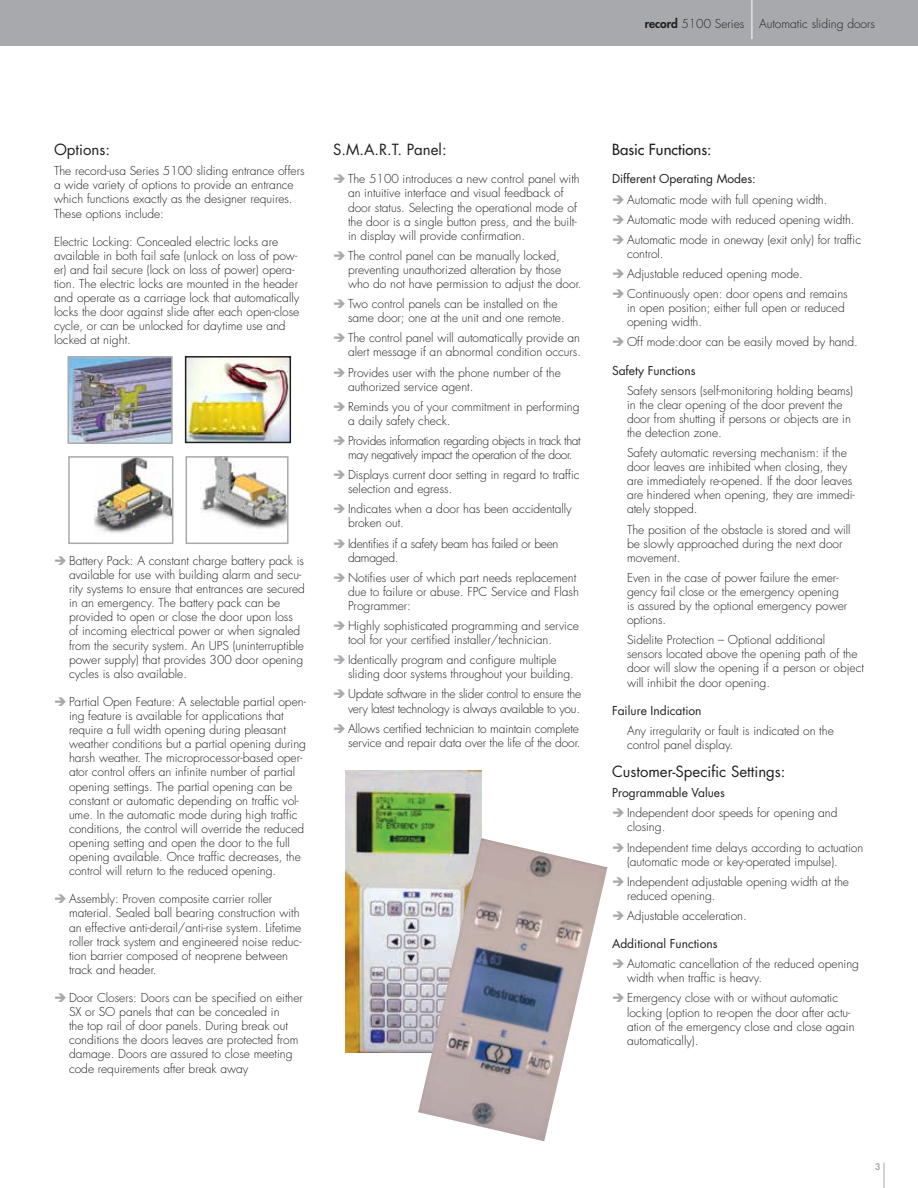
<style>
.page{position:relative;width:918px;height:1188px;background:#fff}
.page>*{position:absolute;margin:0;border:0;box-sizing:border-box;transform-origin:0 0}
.t1{font:15px "Futura";color:#231f20}
.t2{font:15px "Futura";color:#231f20}
.t3{font:300 12px/14.1px "Futura";color:#231f20}
.t4{font:300 12px/14.1px "Futura";letter-spacing:-.02em;color:#231f20}
.t5{font:12px "Futura";color:#231f20}
.t6{font:300 12px/14.1px "Futura";letter-spacing:-.03em;color:#231f20;text-align:center}
.t7{font:800 9px "Futura";color:#a7a9ac}
.s1{font-weight:800}
.s2{color:#a7a9ac}
</style>
<div class="page">
<div style="left:0;top:0;width:918px;height:45px;background:#a7a9ac"></div>
<hr style="left:752px;top:0;width:1px;height:39px;background:#fff">
<img style="left:188px;top:359px;width:100px;height:81px">
<div style="left:185px;top:356px;width:106px;height:87px;border:2px solid #231f20"></div>
<img style="left:201px;top:459px;width:85px;height:70px">
<div style="left:186px;top:456px;width:103px;height:88px;border:2px solid #a7a9ac"></div>
<img style="left:94px;top:459px;width:76px;height:75px">
<div style="left:68px;top:456px;width:105px;height:88px;border:2px solid #a7a9ac"></div>
<img style="left:71px;top:359px;width:99px;height:82px">
<div style="left:68px;top:356px;width:105px;height:88px;border:2px solid #a7a9ac"></div>
<img style="left:345px;top:770px;width:137px;height:283px">
<img style="left:418px;top:838px;width:190px;height:303px">
<svg style="left:884px;top:1163px;width:1px;height:25px"></svg>
<p class="t3" style="left:645px;top:17px;width:232px"><span class="s1">record</span> 5100 Series Automatic sliding doors</p>
<p class="t1" style="left:54px;top:139px;width:58px">Options:</p>
<p class="t3" style="left:54px;top:164px;width:252px">The record-usa Series 5100 sliding entrance offers a wide variety of options to provide an entrance which functions exactly as the designer requires.<br>These options include:</p>
<p class="t3" style="left:54px;top:234px;width:247px">Electric Locking: Concealed electric locks are available in both fail safe (unlock on loss of pow&shy;er) and fail secure (lock on loss of power) opera&shy;tion. The electric locks are mounted in the header and operate as a carriage lock that automatically locks the door against slide after each open-close cycle, or can be unlocked for daytime use and locked at night.</p>
<p class="t3" style="left:69px;top:554px;width:238px;text-indent:-15px"><span class="s2">➔</span> Battery Pack: A constant charge battery pack is available for use with building alarm and secu&shy;rity systems to ensure that entrances are secured in an emergency. The battery pack can be provided to open or close the door upon loss of incoming electrical power or when signaled from the security system. An UPS (uninterruptible power supply) that provides 300 door opening cycles is also available.</p>
<p class="t3" style="left:69px;top:695px;width:239px;text-indent:-15px"><span class="s2">➔</span> Partial Open Feature: A selectable partial open&shy;ing feature is available for applications that require a full width opening during pleasant weather conditions but a partial opening during harsh weather. The microprocessor-based oper&shy;ator control offers an infinite number of partial opening settings. The partial opening can be constant or automatic depending on traffic vol&shy;ume. In the automatic mode during high traffic conditions, the control will override the reduced opening setting and open the door to the full opening available. Once traffic decreases, the control will return to the reduced opening.</p>
<p class="t3" style="left:69px;top:892px;width:234px;text-indent:-15px"><span class="s2">➔</span> Assembly: Proven composite carrier roller material. Sealed ball bearing construction with an effective anti-derail/anti-rise system. Lifetime roller track system and engineered noise reduc&shy;tion barrier composed of neoprene between track and header.</p>
<p class="t3" style="left:69px;top:991px;width:235px;text-indent:-15px"><span class="s2">➔</span> Door Closers: Doors can be specified on either SX or SO panels that can be concealed in<br>the top rail of door panels. During break out conditions the doors leaves are protected from damage. Doors are assured to close meeting code requirements after break away</p>
<p class="t1" style="left:333px;top:139px;width:115px">S.M.A.R.T. Panel:</p>
<p class="t3" style="left:348px;top:172px;width:233px;text-indent:-15px"><span class="s2">➔</span> The 5100 introduces a new control panel with an intuitive interface and visual feedback of door status. Selecting the operational mode of the door is a single button press, and the built&shy;in display will provide confirmation.</p>
<p class="t3" style="left:348px;top:249px;width:235px;text-indent:-15px"><span class="s2">➔</span> The control panel can be manually locked, preventing unauthorized alteration by those who do not have permission to adjust the door.</p>
<p class="t3" style="left:348px;top:297px;width:218px;text-indent:-15px"><span class="s2">➔</span> Two control panels can be installed on the same door; one at the unit and one remote.</p>
<p class="t3" style="left:333px;top:331px;width:250px;text-align:right"><span class="s2">➔</span> The control panel will automatically provide an alert message if an abnormal condition occurs.</p>
<p class="t3" style="left:348px;top:365px;width:214px;text-indent:-15px"><span class="s2">➔</span> Provides user with the phone number of the authorized service agent.</p>
<p class="t3" style="left:348px;top:399px;width:233px;text-indent:-15px"><span class="s2">➔</span> Reminds you of your commitment in performing a daily safety check.</p>
<p class="t6" style="left:333px;top:434px;width:249px"><span class="s2">➔</span> Provides information regarding objects in track that may negatively impact the operation of the door.</p>
<p class="t3" style="left:348px;top:468px;width:233px;text-indent:-15px"><span class="s2">➔</span> Displays current door setting in regard to traffic selection and egress.</p>
<p class="t3" style="left:348px;top:502px;width:225px;text-indent:-15px"><span class="s2">➔</span> Indicates when a door has been accidentally broken out.</p>
<p class="t4" style="left:348px;top:536px;width:212px;text-indent:-15px"><span class="s2">➔</span> Identifies if a safety beam has failed or been damaged.</p>
<p class="t3" style="left:348px;top:570px;width:232px;text-indent:-15px"><span class="s2">➔</span> Notifies user of which part needs replacement due to failure or abuse. FPC Service and Flash<br>Programmer:</p>
<p class="t3" style="left:348px;top:619px;width:232px;text-indent:-15px"><span class="s2">➔</span> Highly sophisticated programming and service tool for your certified installer/technician.</p>
<p class="t3" style="left:348px;top:653px;width:228px;text-indent:-15px"><span class="s2">➔</span> Identically program and configure multiple sliding door systems throughout your building.</p>
<p class="t4" style="left:333px;top:687px;width:250px;text-align:right"><span class="s2">➔</span> Update software in the slider control to ensure the very latest technology is always available to you.</p>
<p class="t3" style="left:333px;top:721px;width:249px;text-align:right"><span class="s2">➔</span> Allows certified technician to maintain complete service and repair data over the life of the door.</p>
<p class="t2" style="left:612px;top:140px;width:101px">Basic Functions:</p>
<p class="t5" style="left:612px;top:171px;width:145px">Different Operating Modes:</p>
<p class="t3" style="left:612px;top:192px;width:217px"><span class="s2">➔</span> Automatic mode with full opening width.</p>
<p class="t3" style="left:612px;top:212px;width:244px"><span class="s2">➔</span> Automatic mode with reduced opening width.</p>
<p class="t3" style="left:627px;top:233px;width:236px;text-indent:-15px"><span class="s2">➔</span> Automatic mode in oneway (exit only) for traffic control.</p>
<p class="t3" style="left:612px;top:267px;width:193px"><span class="s2">➔</span> Adjustable reduced opening mode.</p>
<p class="t3" style="left:627px;top:287px;width:222px;text-indent:-15px"><span class="s2">➔</span> Continuously open: door opens and remains in open position; either full open or reduced opening width.</p>
<p class="t3" style="left:612px;top:335px;width:247px"><span class="s2">➔</span> Off mode:door can be easily moved by hand.</p>
<p class="t5" style="left:612px;top:362px;width:85px">Safety Functions</p>
<p class="t3" style="left:627px;top:383px;width:228px">Safety sensors (self-monitoring holding beams) in the clear opening of the door prevent the door from shutting if persons or objects are in the detection zone.</p>
<p class="t3" style="left:627px;top:446px;width:229px">Safety automatic reversing mechanism: if the door leaves are inhibited when closing, they are immediately re-opened. If the door leaves are hindered when opening, they are immedi&shy;ately stopped.</p>
<p class="t3" style="left:627px;top:522px;width:225px">The position of the obstacle is stored and will be slowly approached during the next door movement.</p>
<p class="t3" style="left:627px;top:571px;width:222px">Even in the case of power failure the emer&shy;gency fail close or the emergency opening is assured by the optional emergency power options.</p>
<p class="t3" style="left:627px;top:633px;width:238px">Sidelite Protection – Optional additional<br>sensors located above the opening path of the door will slow the opening if a person or object will inhibit the door opening.</p>
<p class="t5" style="left:612px;top:702px;width:91px">Failure Indication</p>
<p class="t3" style="left:627px;top:724px;width:208px">Any irregularity or fault is indicated on the control panel display.</p>
<p class="t1" style="left:612px;top:761px;width:175px">Customer-Specific Settings:</p>
<p class="t5" style="left:612px;top:785px;width:114px">Programmable Values</p>
<p class="t3" style="left:627px;top:806px;width:212px;text-indent:-15px"><span class="s2">➔</span> Independent door speeds for opening and closing.</p>
<p class="t3" style="left:627px;top:840px;width:238px;text-indent:-15px"><span class="s2">➔</span> Independent time delays according to actuation (automatic mode or key-operated impulse).</p>
<p class="t3" style="left:627px;top:875px;width:224px;text-indent:-15px"><span class="s2">➔</span> Independent adjustable opening width at the reduced opening.</p>
<p class="t3" style="left:612px;top:909px;width:136px"><span class="s2">➔</span> Adjustable acceleration.</p>
<p class="t5" style="left:612px;top:936px;width:107px">Additional Functions</p>
<p class="t3" style="left:627px;top:957px;width:234px;text-indent:-15px"><span class="s2">➔</span> Automatic cancellation of the reduced opening width when traffic is heavy.</p>
<p class="t3" style="left:627px;top:991px;width:229px;text-indent:-15px"><span class="s2">➔</span> Emergency close with or without automatic locking (option to re-open the door after actu&shy;ation of the emergency close and close again automatically).</p>
<p class="t7" style="left:875px;top:1161px;width:7px">3</p>
</div>
